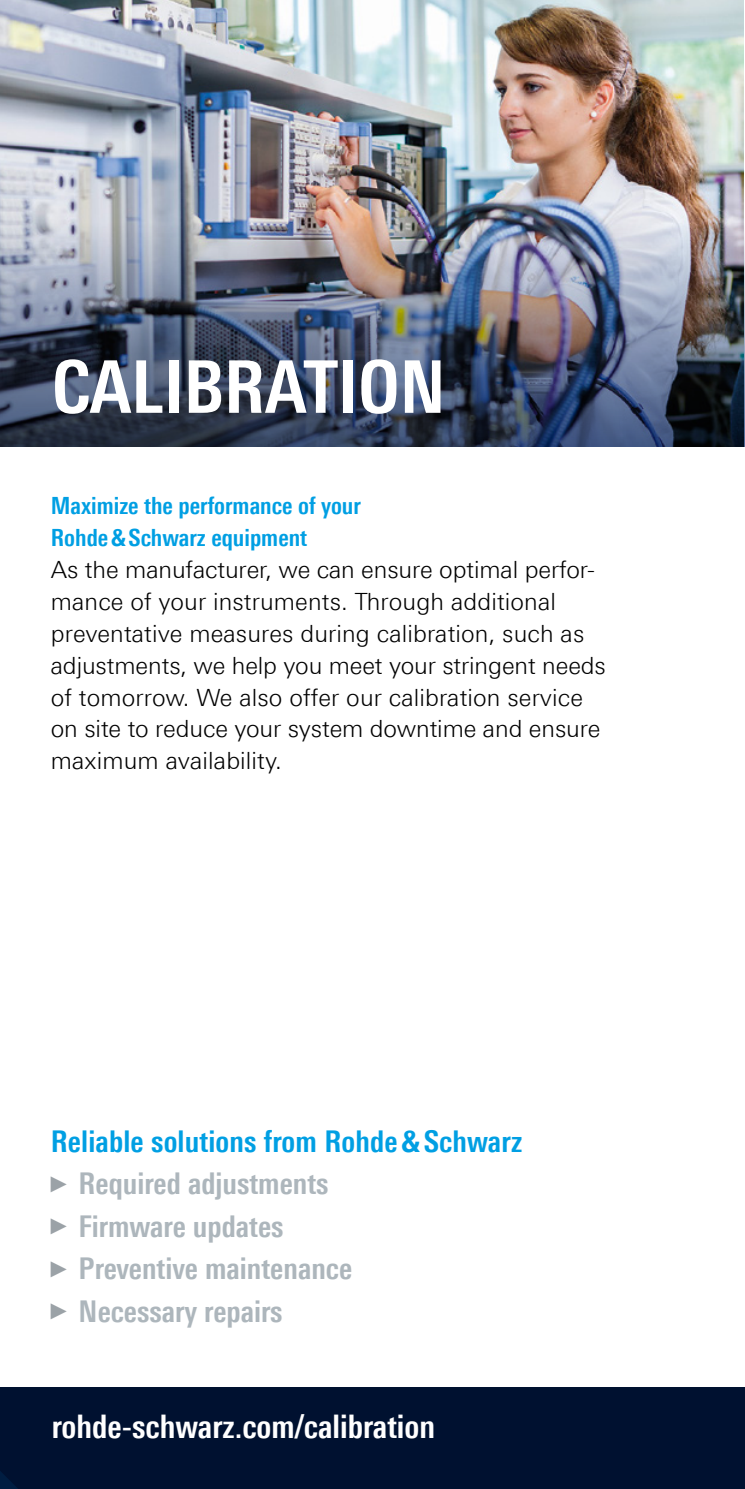
<style>
.page{position:relative;width:745px;height:1489px;background:#fff}
.page>*{position:absolute;margin:0;border:0;box-sizing:border-box;transform-origin:0 0}
.t1{font:700 72.5px "Linotype Univers 620 Cn";color:#fff}
.t2{font:700 32.5px "Linotype Univers 620 Cn";color:#fff}
.t3{font:700 30px/42.5px "Linotype Univers 620 Cn";color:#adb6bc}
.t4{font:300 23.75px/32px "Linotype Univers 330";letter-spacing:.005em;color:#000}
.t5{font:700 23.75px/32px "Linotype Univers 620 Cn";color:#009fe3}
.s1{color:#009fe3}
.s2{font-family:"Arial Narrow";font-weight:400;font-size:22.5px;color:#9ba2a7}
</style>
<div class="page">
<img style="left:0;top:0;width:742px;height:223px">
<img style="left:0;top:223px;width:744px;height:223px">
<div style="left:0;top:1387px;width:744px;height:101px;background:#001130"></div>
<svg style="left:0;top:1471px;width:17px;height:17px"></svg>
<h1 class="t1" style="left:52px;top:344px;width:395px">CALIBRATION</h1>
<p class="t5" style="left:51px;top:489px;width:311px">Maximize the performance of your<br>Rohde&amp;Schwarz equipment</p>
<p class="t4" style="left:51px;top:553px;width:556px">As the manufacturer, we can ensure optimal perfor&shy;mance of your instruments. Through additional preventative measures during calibration, such as adjustments, we help you meet your stringent needs of tomorrow. We also offer our calibration service on site to reduce your system downtime and ensure maximum availability.</p>
<p class="t3" style="left:51px;top:1119px;width:472px"><span class="s1">Reliable solutions from Rohde&amp;Schwarz </span><span class="s2">►</span> Required adjustments<br><span class="s2">►</span> Firmware updates<br><span class="s2">►</span> Preventive maintenance<br><span class="s2">►</span> Necessary repairs</p>
<h2 class="t2" style="left:52px;top:1407px;width:384px">rohde-schwarz.com/calibration</h2>
</div>
